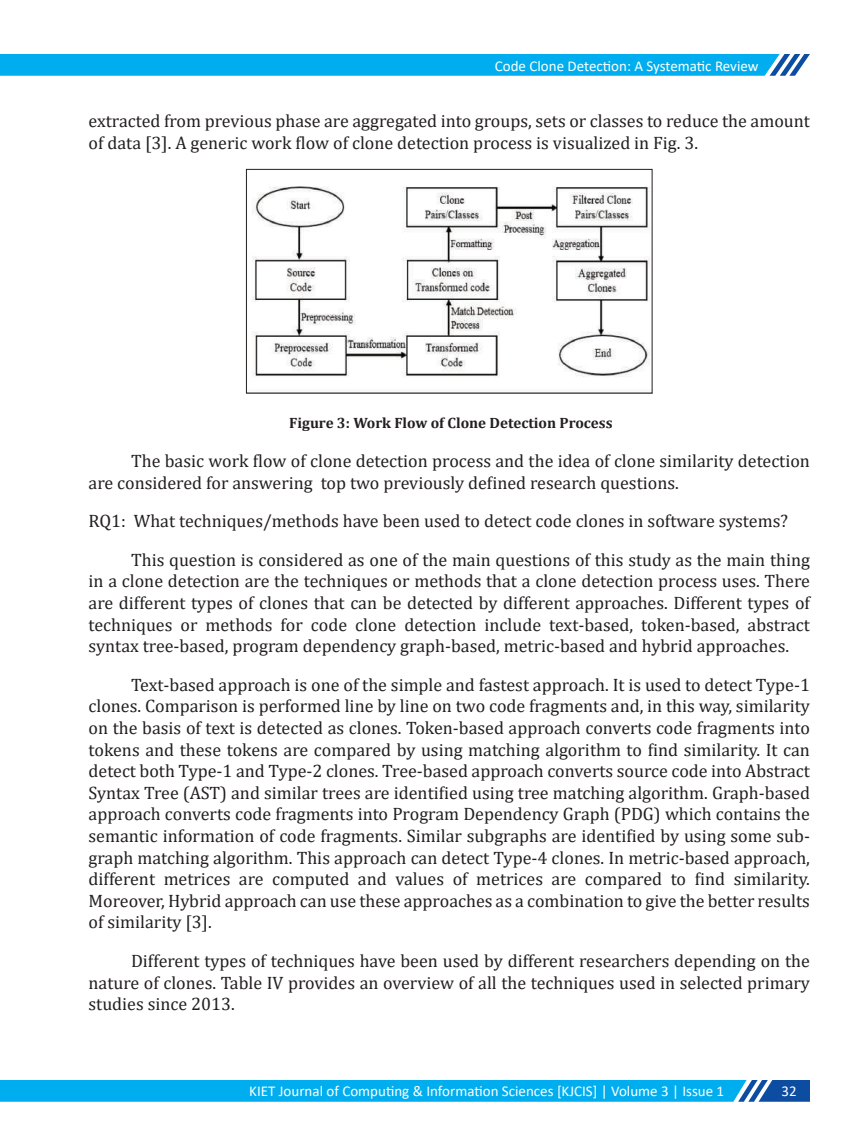
<style>
.page{position:relative;width:864px;height:1134px;background:#fff}
.page>*{position:absolute;margin:0;border:0;box-sizing:border-box;transform-origin:0 0}
.t1{font:18px/21.6px "Cambria";color:#231f20}
.t2{font:15px "Calibri";color:#fff}
.t3{font:700 15px "Cambria";color:#231f20}
</style>
<div class="page">
<svg style="left:0;top:54px;width:810px;height:22px;background:#09aeed"></svg>
<svg style="left:0;top:1080px;width:810px;height:22px;background:#08a9ea"></svg>
<img style="left:252px;top:186px;width:398px;height:191px">
<div style="left:246px;top:169px;width:406px;height:224px;border:1px solid #231f20"></div>
<p class="t2" style="left:495px;top:55px;width:265px">Code Clone Detection: A Systematic Review</p>
<p class="t1" style="left:89px;top:110px;width:723px">extracted from previous phase are aggregated into groups, sets or classes to reduce the amount of data [3]. A generic work flow of clone detection process is visualized in Fig. 3.</p>
<p class="t3" style="left:289px;top:413px;width:325px">Figure 3: Work Flow of Clone Detection Process</p>
<p class="t1" style="left:89px;top:450px;width:723px;text-indent:43px">The basic work flow of clone detection process and the idea of clone similarity detection are considered for answering top two previously defined research questions.</p>
<p class="t1" style="left:131px;top:502px;width:680px;line-height:38.5px;text-indent:-43px">RQ1: What techniques/methods have been used to detect code clones in software systems?<br>This question is considered as one of the main questions of this study as the main thing</p>
<p class="t1" style="left:89px;top:570px;width:723px;text-align:justify">in a clone detection are the techniques or methods that a clone detection process uses. There are different types of clones that can be detected by different approaches. Different types of techniques or methods for code clone detection include text-based, token-based, abstract syntax tree-based, program dependency graph-based, metric-based and hybrid approaches.</p>
<p class="t1" style="left:89px;top:674px;width:723px;text-align:justify;text-indent:43px">Text-based approach is one of the simple and fastest approach. It is used to detect Type-1 clones. Comparison is performed line by line on two code fragments and, in this way, similarity on the basis of text is detected as clones. Token-based approach converts code fragments into tokens and these tokens are compared by using matching algorithm to find similarity. It can detect both Type-1 and Type-2 clones. Tree-based approach converts source code into Abstract Syntax Tree (AST) and similar trees are identified using tree matching algorithm. Graph-based approach converts code fragments into Program Dependency Graph (PDG) which contains the semantic information of code fragments. Similar subgraphs are identified by using some sub&shy;graph matching algorithm. This approach can detect Type-4 clones. In metric-based approach, different metrices are computed and values of metrices are compared to find similarity.<br>Moreover, Hybrid approach can use these approaches as a combination to give the better results of similarity [3].</p>
<p class="t1" style="left:89px;top:950px;width:723px;text-align:justify;text-indent:43px">Different types of techniques have been used by different researchers depending on the nature of clones. Table IV provides an overview of all the techniques used in selected primary studies since 2013.</p>
<p class="t2" style="left:249px;top:1080px;width:476px">KIET Journal of Computing &amp; Information Sciences [KJCIS] | Volume 3 | Issue 1</p>
<p class="t2" style="left:782px;top:1080px;width:17px">32</p>
</div>
